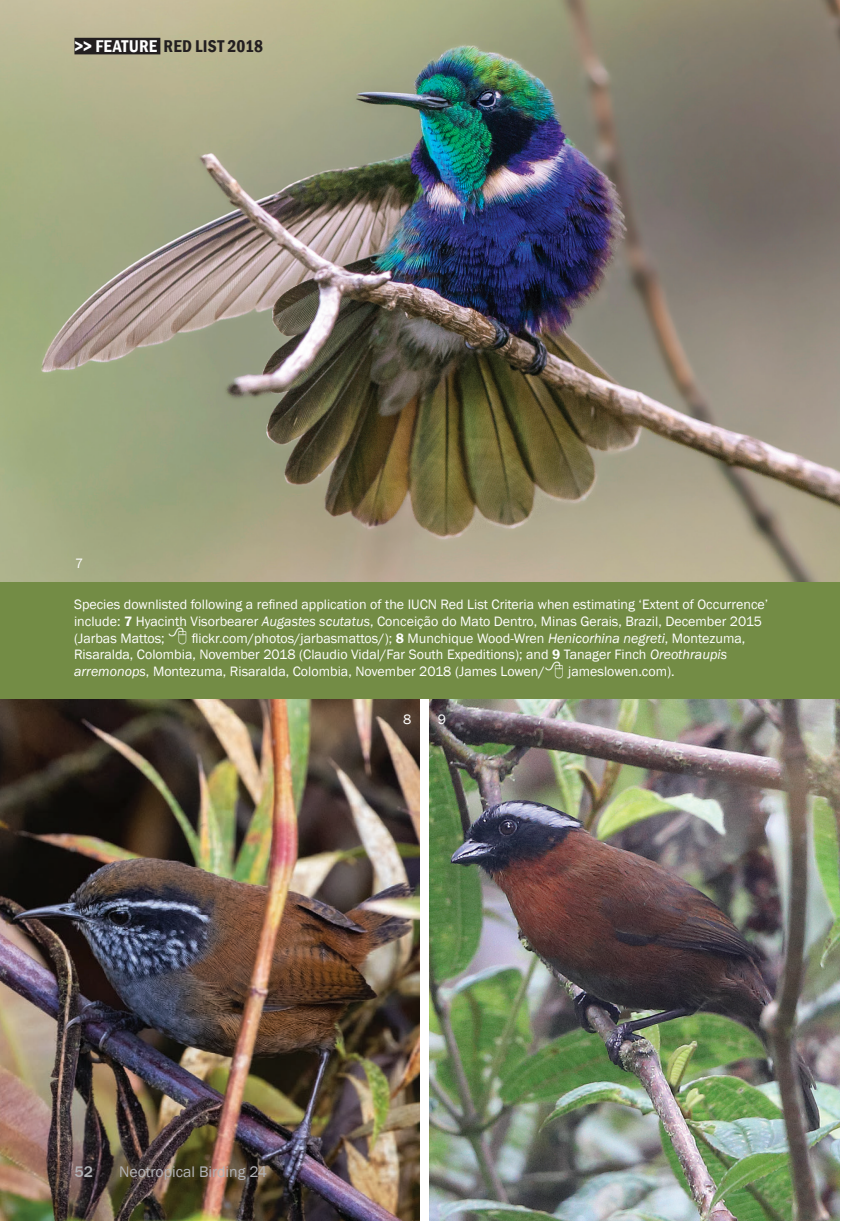
<style>
.page{position:relative;width:844px;height:1221px;background:#fff}
.page>*{position:absolute;margin:0;border:0;box-sizing:border-box;transform-origin:0 0}
.t1{font:600 condensed 17.5px "Franklin Gothic";letter-spacing:.01em;color:#231f20}
.t2{font:15.75px "Franklin Gothic";color:#b2b3b7}
.t3{font:500 15.75px "Franklin Gothic";color:#b2b3b7}
.t4{font:14px/16.6px "Franklin Gothic";color:#fff}
.s1{color:#fff}
.s2{font-weight:600}
.s3{font-style:italic}
</style>
<div class="page">
<img style="left:0;top:0;width:838px;height:582px">
<img style="left:429px;top:699px;width:409px;height:521px">
<img style="left:0;top:699px;width:419px;height:521px">
<div style="left:0;top:582px;width:838px;height:117px;background:#738c45"></div>
<div style="left:74px;top:38px;width:86px;height:16px;background:#231f20"></div>
<p class="t1" style="left:74px;top:34px;width:190px"><span class="s1">&gt;&gt; FEATURE</span> RED LIST 2018</p>
<p class="t4" style="left:75px;top:555px;width:10px">7</p>
<p class="t4" style="left:74px;top:596px;width:695px">Species downlisted following a refined application of the IUCN Red List Criteria when estimating ‘Extent of Occurrence’ include: <span class="s2">7</span> Hyacinth Visorbearer <span class="s3">Augastes scutatus</span>, Conceição do Mato Dentro, Minas Gerais, Brazil, December 2015 (Jarbas Mattos;</p>
<p class="t4" style="left:74px;top:630px;width:672px;text-indent:118px">flickr.com/photos/jarbasmattos/); <span class="s2">8</span> Munchique Wood-Wren <span class="s3">Henicorhina negreti</span>, Montezuma,<br>Risaralda, Colombia, November 2018 (Claudio Vidal/Far South Expeditions); and <span class="s2">9</span> Tanager Finch <span class="s3">Oreothraupis arremonops</span>, Montezuma, Risaralda, Colombia, November 2018 (James Lowen/</p>
<p class="t4" style="left:568px;top:663px;width:108px">jameslowen.com).</p>
<p class="t4" style="left:403px;top:711px;width:10px">8</p>
<p class="t4" style="left:437px;top:711px;width:10px">9</p>
<p class="t3" style="left:74px;top:1161px;width:20px">52</p>
<p class="t2" style="left:119px;top:1161px;width:149px">Neotropical Birding 24</p>
</div>
